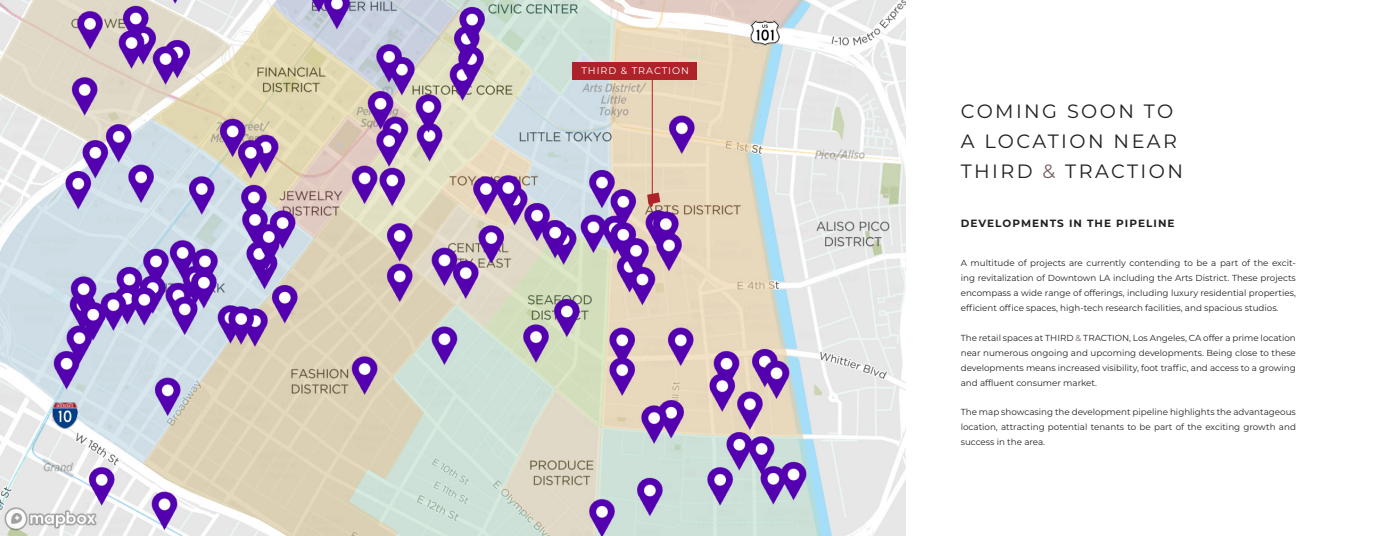
<style>
.page{position:relative;width:1386px;height:536px;background:#fff}
.page>*{position:absolute;margin:0;border:0;box-sizing:border-box;transform-origin:0 0}
.Heading_3{font:19.25px "Montserrat";letter-spacing:.125em;color:#231f20}
.t1{font:700 10.5px "Montserrat";letter-spacing:.1em;color:#231f20}
.Heading_5_-_Centre{font:9.62px "Montserrat";letter-spacing:.1em;color:#fff}
.t2{font:8.75px/14.9px "Montserrat";color:#231f20;text-align:justify}
.s1{color:#735e5b}
</style>
<div class="page">
<img style="left:0;top:0;width:906px;height:536px">
<img style="left:750px;top:21px;width:30px;height:25px">
<img style="left:52px;top:403px;width:26px;height:25px">
<hr style="left:652px;top:77px;width:1px;height:124px;background:#af2229">
<div style="left:572px;top:62px;width:125px;height:17px;background:#af2229"></div>
<svg style="left:647px;top:192px;width:13px;height:15px"></svg>
<p class="Heading_5_-_Centre" style="left:581px;top:64px;width:109px">THIRD &amp; TRACTION</p>
<p class="Heading_3" style="left:961px;top:98px;width:214px">COMING SOON TO</p>
<p class="Heading_3" style="left:961px;top:128px;width:218px">A LOCATION NEAR</p>
<p class="Heading_3" style="left:961px;top:157px;width:224px">THIRD <span class="s1">&amp;</span> TRACTION</p>
<p class="t1" style="left:961px;top:215px;width:215px">DEVELOPMENTS IN THE PIPELINE</p>
<p class="t2" style="left:961px;top:255px;width:337px">A multitude of projects are currently contending to be a part of the excit&shy;ing revitalization of Downtown LA including the Arts District. These projects encompass a wide range of offerings, including luxury residential properties, efficient office spaces, high-tech research facilities, and spacious studios.</p>
<p class="t2" style="left:961px;top:330px;width:337px">The retail spaces at THIRD <span class="s1">&amp;</span> TRACTION, Los Angeles, CA offer a prime location near numerous ongoing and upcoming developments. Being close to these developments means increased visibility, foot traffic, and access to a growing and affluent consumer market.</p>
<p class="t2" style="left:961px;top:404px;width:337px">The map showcasing the development pipeline highlights the advantageous location, attracting potential tenants to be part of the exciting growth and success in the area.</p>
</div>
